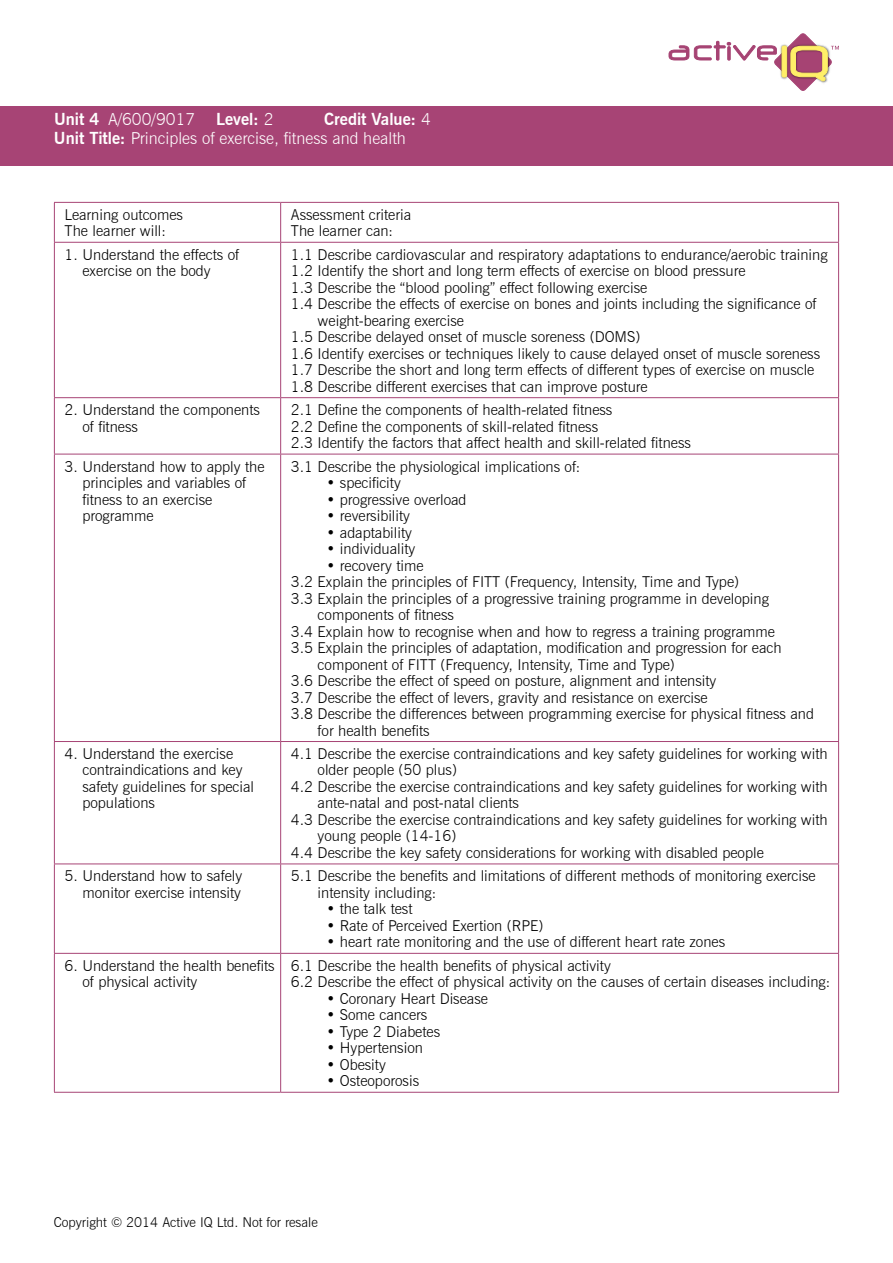
<style>
.page{position:relative;width:893px;height:1263px;background:#fff}
.page>*{position:absolute;margin:0;border:0;box-sizing:border-box;transform-origin:0 0}
.t1{font:300 16.5px/19.8px "News Gothic BT";color:#fff}
.t2{font:700 16.5px "News Gothic BT";color:#fff}
.t3{font:300 15px/16.5px "News Gothic BT";color:#000}
.t4{font:300 13.5px "News Gothic BT";color:#000}
.s1{font-weight:700}
.s2{font-weight:300}
</style>
<div class="page">
<div style="left:0;top:106px;width:893px;height:60px;background:#a74475"></div>
<svg style="left:669px;top:34px;width:170px;height:57px"></svg>
<hr style="left:54px;top:202px;width:227px;height:1px;background:#a74475">
<hr style="left:54px;top:203px;width:1px;height:39px;background:#a74475">
<hr style="left:281px;top:202px;width:558px;height:1px;background:#a74475">
<hr style="left:280px;top:203px;width:1px;height:39px;background:#a74475">
<hr style="left:838px;top:203px;width:1px;height:39px;background:#a74475">
<hr style="left:54px;top:242px;width:227px;height:1px;background:#a74475">
<hr style="left:54px;top:243px;width:1px;height:154px;background:#a74475">
<hr style="left:281px;top:242px;width:558px;height:1px;background:#a74475">
<hr style="left:280px;top:243px;width:1px;height:154px;background:#a74475">
<hr style="left:838px;top:243px;width:1px;height:154px;background:#a74475">
<hr style="left:54px;top:397px;width:227px;height:1px;background:#a74475">
<hr style="left:54px;top:398px;width:1px;height:56px;background:#a74475">
<hr style="left:281px;top:397px;width:558px;height:1px;background:#a74475">
<hr style="left:280px;top:398px;width:1px;height:56px;background:#a74475">
<hr style="left:838px;top:398px;width:1px;height:56px;background:#a74475">
<hr style="left:54px;top:454px;width:227px;height:1px;background:#a74475">
<hr style="left:54px;top:454px;width:1px;height:287px;background:#a74475">
<hr style="left:281px;top:454px;width:558px;height:1px;background:#a74475">
<hr style="left:280px;top:454px;width:1px;height:287px;background:#a74475">
<hr style="left:838px;top:454px;width:1px;height:287px;background:#a74475">
<hr style="left:54px;top:741px;width:227px;height:1px;background:#a74475">
<hr style="left:54px;top:742px;width:1px;height:121px;background:#a74475">
<hr style="left:281px;top:741px;width:558px;height:1px;background:#a74475">
<hr style="left:280px;top:742px;width:1px;height:121px;background:#a74475">
<hr style="left:838px;top:742px;width:1px;height:121px;background:#a74475">
<hr style="left:54px;top:863px;width:227px;height:1px;background:#a74475">
<hr style="left:54px;top:864px;width:1px;height:89px;background:#a74475">
<hr style="left:281px;top:863px;width:558px;height:1px;background:#a74475">
<hr style="left:280px;top:864px;width:1px;height:89px;background:#a74475">
<hr style="left:838px;top:864px;width:1px;height:89px;background:#a74475">
<hr style="left:54px;top:953px;width:227px;height:1px;background:#a74475">
<hr style="left:54px;top:954px;width:1px;height:138px;background:#a74475">
<hr style="left:281px;top:953px;width:558px;height:1px;background:#a74475">
<hr style="left:280px;top:954px;width:1px;height:138px;background:#a74475">
<hr style="left:838px;top:954px;width:1px;height:138px;background:#a74475">
<hr style="left:54px;top:1092px;width:227px;height:1px;background:#a74475">
<hr style="left:281px;top:1092px;width:558px;height:1px;background:#a74475">
<p class="t1" style="left:54px;top:109px;width:143px"><span class="s1">Unit 4</span> A/600/9017</p>
<p class="t2" style="left:216px;top:109px;width:59px">Level: <span class="s2">2</span></p>
<p class="t1" style="left:54px;top:109px;width:379px;text-indent:270px"><span class="s1">Credit Value:</span> 4<br><span class="s1">Unit Title:</span> Principles of exercise, fitness and health</p>
<p class="t3" style="left:65px;top:206px;width:120px">Learning outcomes<br>The learner will:</p>
<p class="t3" style="left:291px;top:206px;width:122px">Assessment criteria<br>The learner can:</p>
<p class="t3" style="left:82px;top:246px;width:158px;text-indent:-18px">1. Understand the effects of exercise on the body</p>
<p class="t3" style="left:291px;top:246px;width:538px">1.1 Describe cardiovascular and respiratory adaptations to endurance/aerobic training</p>
<p class="t3" style="left:291px;top:262px;width:456px">1.2 Identify the short and long term effects of exercise on blood pressure</p>
<p class="t3" style="left:291px;top:279px;width:358px">1.3 Describe the “blood pooling” effect following exercise</p>
<p class="t3" style="left:291px;top:295px;width:527px">1.4 Describe the effects of exercise on bones and joints including the significance of</p>
<p class="t3" style="left:318px;top:312px;width:148px">weight-bearing exercise</p>
<p class="t3" style="left:291px;top:328px;width:351px">1.5 Describe delayed onset of muscle soreness (DOMS)</p>
<p class="t3" style="left:291px;top:345px;width:531px">1.6 Identify exercises or techniques likely to cause delayed onset of muscle soreness</p>
<p class="t3" style="left:291px;top:361px;width:525px">1.7 Describe the short and long term effects of different types of exercise on muscle</p>
<p class="t3" style="left:291px;top:378px;width:358px">1.8 Describe different exercises that can improve posture</p>
<p class="t3" style="left:82px;top:401px;width:179px;text-indent:-18px">2. Understand the components of fitness</p>
<p class="t3" style="left:291px;top:401px;width:402px">2.1 Define the components of health-related fitness<br>2.2 Define the components of skill-related fitness<br>2.3 Identify the factors that affect health and skill-related fitness</p>
<p class="t3" style="left:82px;top:458px;width:184px;text-indent:-18px">3. Understand how to apply the principles and variables of fitness to an exercise programme</p>
<p class="t3" style="left:291px;top:458px;width:291px">3.1 Describe the physiological implications of:</p>
<p class="t3" style="left:327px;top:474px;width:76px">• specificity</p>
<p class="t3" style="left:327px;top:491px;width:141px">• progressive overload</p>
<p class="t3" style="left:327px;top:507px;width:85px">• reversibility</p>
<p class="t3" style="left:327px;top:524px;width:87px">• adaptability</p>
<p class="t3" style="left:327px;top:540px;width:90px">• individuality</p>
<p class="t3" style="left:327px;top:557px;width:99px">• recovery time</p>
<p class="t3" style="left:291px;top:573px;width:450px">3.2 Explain the principles of FITT (Frequency, Intensity, Time and Type)</p>
<p class="t3" style="left:291px;top:590px;width:479px">3.3 Explain the principles of a progressive training programme in developing</p>
<p class="t3" style="left:318px;top:606px;width:138px">components of fitness</p>
<p class="t3" style="left:291px;top:623px;width:486px">3.4 Explain how to recognise when and how to regress a training programme</p>
<p class="t3" style="left:291px;top:639px;width:492px">3.5 Explain the principles of adaptation, modification and progression for each</p>
<p class="t3" style="left:318px;top:656px;width:359px">component of FITT (Frequency, Intensity, Time and Type)</p>
<p class="t3" style="left:291px;top:672px;width:427px">3.6 Describe the effect of speed on posture, alignment and intensity</p>
<p class="t3" style="left:291px;top:689px;width:418px">3.7 Describe the effect of levers, gravity and resistance on exercise</p>
<p class="t3" style="left:291px;top:705px;width:525px">3.8 Describe the differences between programming exercise for physical fitness and</p>
<p class="t3" style="left:318px;top:722px;width:114px">for health benefits</p>
<p class="t3" style="left:82px;top:745px;width:173px;text-indent:-18px">4. Understand the exercise contraindications and key safety guidelines for special populations</p>
<p class="t3" style="left:291px;top:745px;width:538px">4.1 Describe the exercise contraindications and key safety guidelines for working with</p>
<p class="t3" style="left:318px;top:762px;width:141px">older people (50 plus)</p>
<p class="t3" style="left:291px;top:778px;width:538px">4.2 Describe the exercise contraindications and key safety guidelines for working with</p>
<p class="t3" style="left:318px;top:795px;width:203px">ante-natal and post-natal clients</p>
<p class="t3" style="left:291px;top:811px;width:538px">4.3 Describe the exercise contraindications and key safety guidelines for working with</p>
<p class="t3" style="left:318px;top:828px;width:140px">young people (14-16)</p>
<p class="t3" style="left:291px;top:844px;width:474px">4.4 Describe the key safety considerations for working with disabled people</p>
<p class="t3" style="left:65px;top:868px;width:179px;text-align:right">5. Understand how to safely monitor exercise intensity</p>
<p class="t3" style="left:318px;top:868px;width:500px;text-indent:-27px">5.1 Describe the benefits and limitations of different methods of monitoring exercise intensity including:</p>
<p class="t3" style="left:327px;top:901px;width:87px">• the talk test</p>
<p class="t3" style="left:327px;top:917px;width:218px">• Rate of Perceived Exertion (RPE)</p>
<p class="t3" style="left:327px;top:934px;width:400px">• heart rate monitoring and the use of different heart rate zones</p>
<p class="t3" style="left:82px;top:957px;width:194px;text-indent:-18px">6. Understand the health benefits of physical activity</p>
<p class="t3" style="left:291px;top:957px;width:541px">6.1 Describe the health benefits of physical activity<br>6.2 Describe the effect of physical activity on the causes of certain diseases including:</p>
<p class="t3" style="left:327px;top:990px;width:163px">• Coronary Heart Disease</p>
<p class="t3" style="left:327px;top:1006px;width:102px">• Some cancers</p>
<p class="t3" style="left:327px;top:1023px;width:115px">• Type 2 Diabetes</p>
<p class="t3" style="left:327px;top:1039px;width:98px">• Hypertension</p>
<p class="t3" style="left:327px;top:1056px;width:61px">• Obesity</p>
<p class="t3" style="left:327px;top:1072px;width:94px">• Osteoporosis</p>
<p class="t4" style="left:54px;top:1214px;width:265px">Copyright © 2014 Active IQ Ltd. Not for resale</p>
</div>
